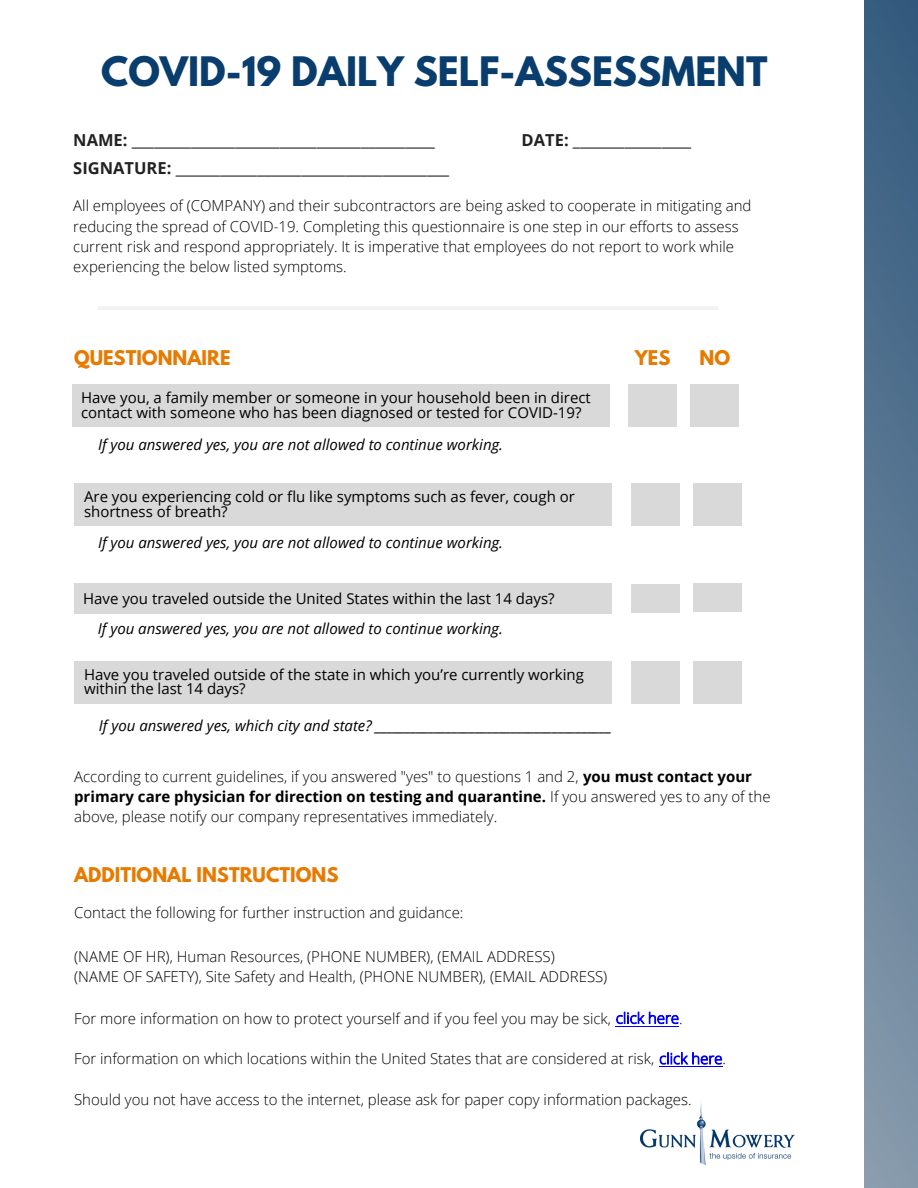
<style>
.page{position:relative;width:918px;height:1188px;background:#fff}
.page>*{position:absolute;margin:0;border:0;box-sizing:border-box;transform-origin:0 0}
.t1{font:700 36px "League Spartan";color:#093d6d}
.t2{font:700 18px "League Spartan";color:#e77a00}
.t3{font:16.5px/27.5px "Open Sans";color:#222}
.t4{font:300 15px/20.2px "Open Sans";color:#000}
.t5{font:15px/14.7px "Open Sans";color:#000}
.t6{font:italic 15px "Open Sans";color:#000}
.s1{font-weight:700}
.s2{color:#00f}
</style>
<div class="page">
<div style="left:865px;top:0;width:53px;height:1188px;background:linear-gradient(to bottom,#345b7e,#889bad)"></div>
<div style="left:74px;top:584px;width:538px;height:29px;background:#d9d9d9"></div>
<div style="left:631px;top:584px;width:49px;height:29px;background:#d9d9d9"></div>
<div style="left:693px;top:583px;width:49px;height:29px;background:#d9d9d9"></div>
<div style="left:74px;top:484px;width:538px;height:42px;background:#d9d9d9"></div>
<div style="left:631px;top:484px;width:49px;height:42px;background:#d9d9d9"></div>
<div style="left:693px;top:484px;width:49px;height:42px;background:#d9d9d9"></div>
<div style="left:72px;top:385px;width:537px;height:42px;background:#d9d9d9"></div>
<div style="left:629px;top:385px;width:48px;height:42px;background:#d9d9d9"></div>
<div style="left:691px;top:385px;width:48px;height:42px;background:#d9d9d9"></div>
<img style="left:641px;top:1103px;width:154px;height:62px">
<hr style="left:98px;top:307px;width:620px;height:3px;background:#eff0f2">
<div style="left:74px;top:661px;width:538px;height:43px;background:#d9d9d9"></div>
<div style="left:631px;top:661px;width:49px;height:43px;background:#d9d9d9"></div>
<div style="left:693px;top:661px;width:49px;height:43px;background:#d9d9d9"></div>
<hr style="left:659px;top:1066px;width:63px;height:1px;background:#00f">
<hr style="left:616px;top:1026px;width:63px;height:1px;background:#00f">
<h1 class="t1" style="left:101px;top:54px;width:668px">COVID-19 DAILY SELF-ASSESSMENT</h1>
<p class="t3" style="left:73px;top:126px;width:377px"><span class="s1">NAME:</span> _________________________________________<br><span class="s1">SIGNATURE:</span> _____________________________________</p>
<p class="t4" style="left:73px;top:196px;width:680px">All employees of (COMPANY) and their subcontractors are being asked to cooperate in mitigating and reducing the spread of COVID-19. Completing this questionnaire is one step in our efforts to assess current risk and respond appropriately. It is imperative that employees do not report to work while experiencing the below listed symptoms.</p>
<p class="t3" style="left:522px;top:126px;width:171px"><span class="s1">DATE:</span> ________________</p>
<p class="t2" style="left:74px;top:349px;width:158px">QUESTIONNAIRE</p>
<p class="t5" style="left:81px;top:390px;width:511px">Have you, a family member or someone in your household been in direct contact with someone who has been diagnosed or tested for COVID-19?</p>
<p class="t6" style="left:98px;top:434px;width:406px">If you answered yes, you are not allowed to continue working.</p>
<p class="t5" style="left:84px;top:489px;width:492px">Are you experiencing cold or flu like symptoms such as fever, cough or shortness of breath?</p>
<p class="t6" style="left:98px;top:532px;width:406px">If you answered yes, you are not allowed to continue working.</p>
<p class="t5" style="left:83px;top:591px;width:473px">Have you traveled outside the United States within the last 14 days?</p>
<p class="t6" style="left:98px;top:618px;width:406px">If you answered yes, you are not allowed to continue working.</p>
<p class="t5" style="left:84px;top:667px;width:501px">Have you traveled outside of the state in which you’re currently working within the last 14 days?</p>
<p class="t6" style="left:99px;top:715px;width:515px">If you answered yes, which city and state? ________________________________________</p>
<p class="t2" style="left:635px;top:349px;width:37px">YES</p>
<p class="t2" style="left:700px;top:349px;width:32px">NO</p>
<p class="t4" style="left:74px;top:766px;width:698px">According to current guidelines, if you answered "yes" to questions 1 and 2, <span class="s1">you must contact your primary care physician for direction on testing and quarantine.</span> If you answered yes to any of the above, please notify our company representatives immediately.</p>
<p class="t2" style="left:74px;top:866px;width:266px">ADDITIONAL INSTRUCTIONS</p>
<p class="t4" style="left:74px;top:902px;width:391px">Contact the following for further instruction and guidance:</p>
<p class="t4" style="left:74px;top:946px;width:535px">(NAME OF HR), Human Resources, (PHONE NUMBER), (EMAIL ADDRESS)<br>(NAME OF SAFETY), Site Safety and Health, (PHONE NUMBER), (EMAIL ADDRESS)</p>
<p class="t4" style="left:74px;top:1008px;width:610px">For more information on how to protect yourself and if you feel you may be sick, <span class="s2">click here</span>.</p>
<p class="t4" style="left:74px;top:1048px;width:653px">For information on which locations within the United States that are considered at risk, <span class="s2">click here</span>.</p>
<p class="t4" style="left:74px;top:1089px;width:619px">Should you not have access to the internet, please ask for paper copy information packages.</p>
</div>
